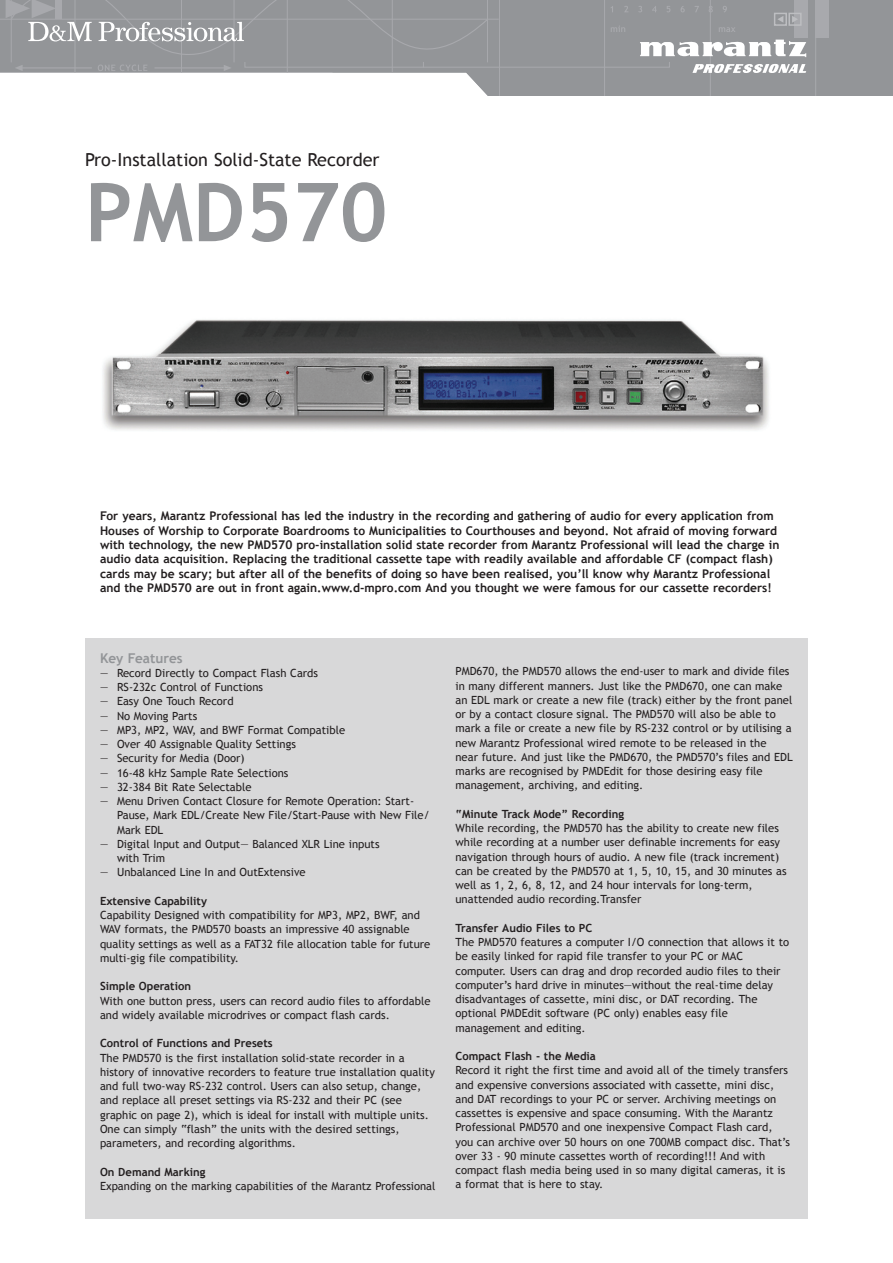
<style>
.page{position:relative;width:893px;height:1263px;background:#fff}
.page>*{position:absolute;margin:0;border:0;box-sizing:border-box;transform-origin:0 0}
.t1{font:700 81px "Trebuchet MS";color:#939598}
.t2{font:18px "Trebuchet MS";color:#231f20}
.t3{font:700 13.5px "Trebuchet MS";color:#939598}
.t4{font:700 12px/14.4px "Trebuchet MS";color:#231f20}
.t5{font:11.25px/14.2px "Trebuchet MS";color:#231f20}
.t6{font:700 11.25px "Trebuchet MS";color:#231f20}
</style>
<div class="page">
<div style="left:0;top:0;width:893px;height:96px;background:#939598"></div>
<hr style="left:604px;top:0;width:1px;height:96px;background:#a8a9ad">
<hr style="left:710px;top:0;width:1px;height:96px;background:#a8a9ad">
<hr style="left:499px;top:0;width:1px;height:96px;background:#a8a9ad">
<div style="left:795px;top:0;width:13px;height:37px;background:#a8a9ad"></div>
<div style="left:816px;top:0;width:13px;height:37px;background:#a8a9ad"></div>
<hr style="left:815px;top:0;width:1px;height:96px;background:#a8a9ad">
<div style="left:788px;top:13px;width:14px;height:13px;border:2px solid #bdbec1"></div>
<svg style="left:792px;top:16px;width:6px;height:7px"></svg>
<div style="left:774px;top:13px;width:13px;height:13px;border:2px solid #bdbec1"></div>
<svg style="left:777px;top:16px;width:6px;height:7px"></svg>
<div style="left:244px;top:62px;width:426px;height:6px;border:1px solid #a8a9ad"></div>
<hr style="left:0;top:19px;width:499px;height:1px;background:#a8a9ad">
<svg style="left:10px;top:0;width:479px;height:96px"></svg>
<hr style="left:11px;top:0;width:1px;height:62px;background:#a8a9ad">
<svg style="left:611px;top:6px;width:2px;height:6px"></svg>
<svg style="left:624px;top:6px;width:4px;height:6px"></svg>
<svg style="left:638px;top:6px;width:4px;height:6px"></svg>
<svg style="left:652px;top:6px;width:5px;height:6px"></svg>
<svg style="left:666px;top:6px;width:4px;height:6px"></svg>
<svg style="left:680px;top:6px;width:5px;height:6px"></svg>
<svg style="left:695px;top:6px;width:4px;height:6px"></svg>
<svg style="left:709px;top:6px;width:4px;height:6px"></svg>
<svg style="left:723px;top:6px;width:4px;height:6px"></svg>
<svg style="left:719px;top:27px;width:17px;height:5px"></svg>
<svg style="left:611px;top:25px;width:14px;height:7px"></svg>
<svg style="left:692px;top:64px;width:114px;height:9px"></svg>
<svg style="left:640px;top:40px;width:166px;height:17px"></svg>
<svg style="left:6px;top:0;width:86px;height:41px"></svg>
<svg style="left:99px;top:22px;width:145px;height:19px"></svg>
<div style="left:85px;top:638px;width:723px;height:581px;background:#d8d8d9"></div>
<img style="left:102px;top:319px;width:667px;height:111px">
<h2 class="t2" style="left:85px;top:149px;width:296px">Pro-Installation Solid-State Recorder</h2>
<h1 class="t1" style="left:85px;top:165px;width:304px">PMD570</h1>
<p class="t4" style="left:100px;top:509px;width:681px">For years, Marantz Professional has led the industry in the recording and gathering of audio for every application from Houses of Worship to Corporate Boardrooms to Municipalities to Courthouses and beyond. Not afraid of moving forward with technology, the new PMD570 pro-installation solid state recorder from Marantz Professional will lead the charge in audio data acquisition. Replacing the traditional cassette tape with readily available and affordable CF (compact flash) cards may be scary; but after all of the benefits of doing so have been realised, you’ll know why Marantz Professional and the PMD570 are out in front again.www.d-mpro.com And you thought we were famous for our cassette recorders!</p>
<p class="t3" style="left:100px;top:650px;width:84px">Key Features</p>
<p class="t5" style="left:100px;top:666px;width:220px">— Record Directly to Compact Flash Cards</p>
<p class="t5" style="left:100px;top:680px;width:164px">— RS-232c Control of Functions</p>
<p class="t5" style="left:100px;top:694px;width:135px">— Easy One Touch Record</p>
<p class="t5" style="left:100px;top:708px;width:99px">— No Moving Parts</p>
<p class="t5" style="left:100px;top:723px;width:247px">— MP3, MP2, WAV, and BWF Format Compatible</p>
<p class="t5" style="left:100px;top:737px;width:197px">— Over 40 Assignable Quality Settings</p>
<p class="t5" style="left:100px;top:751px;width:146px">— Security for Media (Door)</p>
<p class="t5" style="left:100px;top:765px;width:190px">— 16-48 kHz Sample Rate Selections</p>
<p class="t5" style="left:100px;top:780px;width:153px">— 32-384 Bit Rate Selectable</p>
<p class="t5" style="left:117px;top:794px;width:314px;text-indent:-17px">— Menu Driven Contact Closure for Remote Operation: Start-<br>Pause, Mark EDL/Create New File/Start-Pause with New File/<br>Mark EDL</p>
<p class="t5" style="left:117px;top:837px;width:264px;text-indent:-17px">— Digital Input and Output— Balanced XLR Line inputs with Trim</p>
<p class="t5" style="left:100px;top:865px;width:207px">— Unbalanced Line In and OutExtensive</p>
<p class="t6" style="left:100px;top:894px;width:108px">Extensive Capability</p>
<p class="t5" style="left:100px;top:908px;width:332px">Capability Designed with compatibility for MP3, MP2, BWF, and WAV formats, the PMD570 boasts an impressive 40 assignable quality settings as well as a FAT32 file allocation table for future multi-gig file compatibility.</p>
<p class="t6" style="left:100px;top:980px;width:93px">Simple Operation</p>
<p class="t5" style="left:100px;top:993px;width:332px">With one button press, users can record audio files to affordable and widely available microdrives or compact flash cards.</p>
<p class="t6" style="left:100px;top:1037px;width:174px">Control of Functions and Presets</p>
<p class="t5" style="left:100px;top:1050px;width:336px">The PMD570 is the first installation solid-state recorder in a history of innovative recorders to feature true installation quality and full two-way RS-232 control. Users can also setup, change, and replace all preset settings via RS-232 and their PC (see graphic on page 2), which is ideal for install with multiple units.<br>One can simply “flash” the units with the desired settings, parameters, and recording algorithms.</p>
<p class="t6" style="left:100px;top:1165px;width:107px">On Demand Marking</p>
<p class="t5" style="left:100px;top:1179px;width:337px">Expanding on the marking capabilities of the Marantz Professional</p>
<p class="t5" style="left:455px;top:664px;width:339px">PMD670, the PMD570 allows the end-user to mark and divide files in many different manners. Just like the PMD670, one can make an EDL mark or create a new file (track) either by the front panel or by a contact closure signal. The PMD570 will also be able to mark a file or create a new file by RS-232 control or by utilising a new Marantz Professional wired remote to be released in the<br>near future. And just like the PMD670, the PMD570’s files and EDL marks are recognised by PMDEdit for those desiring easy file management, archiving, and editing.</p>
<p class="t6" style="left:455px;top:807px;width:170px">“Minute Track Mode” Recording</p>
<p class="t5" style="left:455px;top:821px;width:333px">While recording, the PMD570 has the ability to create new files while recording at a number user definable increments for easy navigation through hours of audio. A new file (track increment) can be created by the PMD570 at 1, 5, 10, 15, and 30 minutes as well as 1, 2, 6, 8, 12, and 24 hour intervals for long-term, unattended audio recording.Transfer</p>
<p class="t6" style="left:455px;top:921px;width:138px">Transfer Audio Files to PC</p>
<p class="t5" style="left:455px;top:935px;width:335px">The PMD570 features a computer I/O connection that allows it to be easily linked for rapid file transfer to your PC or MAC computer. Users can drag and drop recorded audio files to their computer’s hard drive in minutes—without the real-time delay disadvantages of cassette, mini disc, or DAT recording. The optional PMDEdit software (PC only) enables easy file management and editing.</p>
<p class="t6" style="left:455px;top:1049px;width:142px">Compact Flash - the Media</p>
<p class="t5" style="left:455px;top:1063px;width:336px">Record it right the first time and avoid all of the timely transfers and expensive conversions associated with cassette, mini disc, and DAT recordings to your PC or server. Archiving meetings on cassettes is expensive and space consuming. With the Marantz Professional PMD570 and one inexpensive Compact Flash card, you can archive over 50 hours on one 700MB compact disc. That’s over 33 - 90 minute cassettes worth of recording!!! And with compact flash media being used in so many digital cameras, it is a format that is here to stay.</p>
</div>
